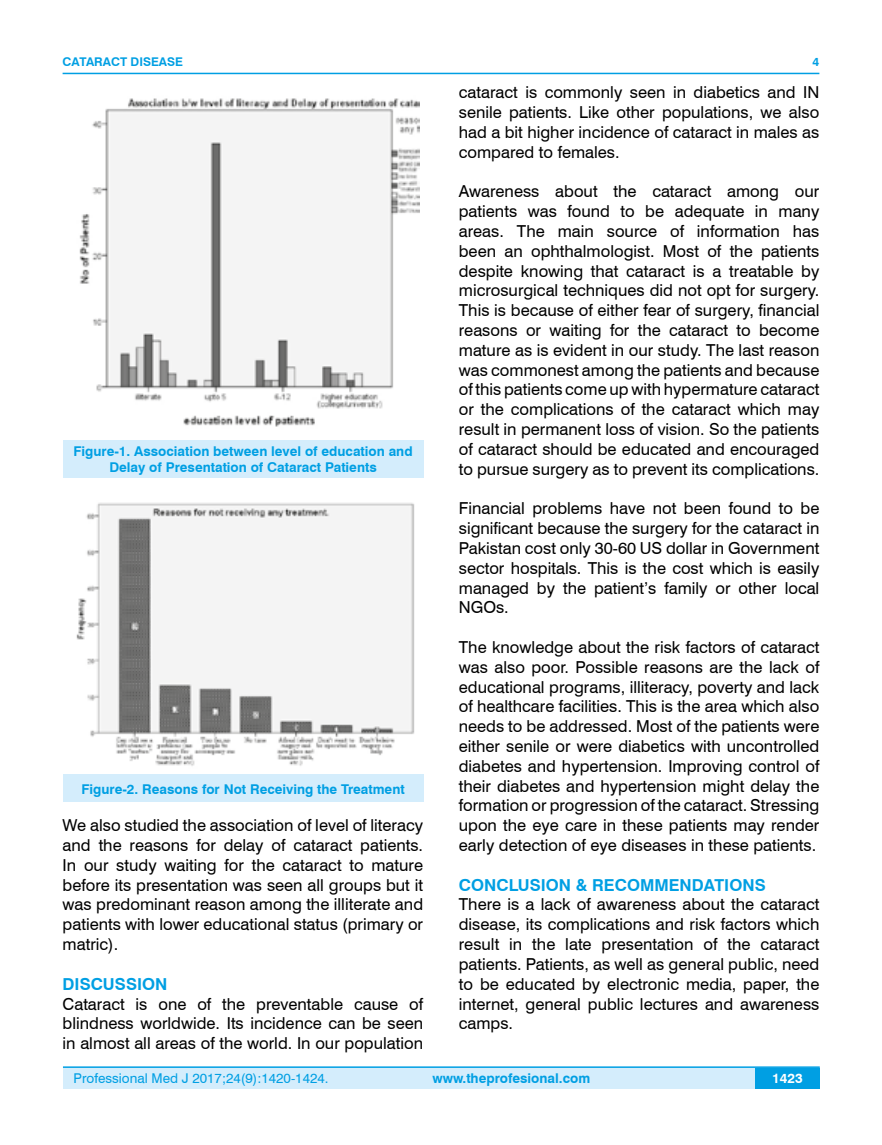
<style>
.page{position:relative;width:882px;height:1145px;background:#fff}
.page>*{position:absolute;margin:0;border:0;box-sizing:border-box;transform-origin:0 0}
.t1{font:16.5px/19.8px "Swiss 721 BT";color:#000;text-align:justify}
.t2{font:700 16.5px "Swiss 721 BT";color:#009fe3}
.t3{font:700 13.5px/16.2px "Swiss 721 BT";color:#009fe3;text-align:center}
.t4{font:13.5px "Swiss 721 BT";color:#009fe3}
.t5{font:700 13.5px "Swiss 721 BT";color:#fff}
.t6{font:700 12px "Swiss 721 BT";color:#009fe3}
</style>
<div class="page">
<div style="left:63px;top:1067px;width:756px;height:21px;background:#d4edfc"></div>
<hr style="left:63px;top:1066px;width:756px;height:2px;background:#009fe3">
<div style="left:754px;top:1068px;width:65px;height:20px;background:#009fe3"></div>
<hr style="left:63px;top:73px;width:756px;height:1px;background:#009fe3">
<img style="left:79px;top:98px;width:340px;height:329px">
<div style="left:63px;top:440px;width:360px;height:38px;background:#d4edfc"></div>
<img style="left:63px;top:503px;width:356px;height:272px">
<div style="left:63px;top:775px;width:360px;height:27px;background:#d4edfc"></div>
<p class="t6" style="left:63px;top:53px;width:122px">CATARACT DISEASE</p>
<p class="t3" style="left:73px;top:442px;width:340px">Figure-1. Association between level of education and<br>Delay of Presentation of Cataract Patients</p>
<p class="t3" style="left:81px;top:780px;width:324px">Figure-2. Reasons for Not Receiving the Treatment</p>
<p class="t1" style="left:63px;top:815px;width:362px">We also studied the association of level of literacy and the reasons for delay of cataract patients.<br>In our study waiting for the cataract to mature before its presentation was seen all groups but it was predominant reason among the illiterate and patients with lower educational status (primary or matric).</p>
<p class="t2" style="left:63px;top:972px;width:106px">DISCUSSION</p>
<p class="t1" style="left:63px;top:993px;width:362px">Cataract is one of the preventable cause of blindness worldwide. Its incidence can be seen in almost all areas of the world. In our population</p>
<p class="t6" style="left:812px;top:53px;width:8px">4</p>
<p class="t1" style="left:458px;top:82px;width:362px">cataract is commonly seen in diabetics and IN senile patients. Like other populations, we also had a bit higher incidence of cataract in males as compared to females.</p>
<p class="t1" style="left:458px;top:181px;width:362px">Awareness about the cataract among our patients was found to be adequate in many areas. The main source of information has been an ophthalmologist. Most of the patients despite knowing that cataract is a treatable by microsurgical techniques did not opt for surgery.<br>This is because of either fear of surgery, financial reasons or waiting for the cataract to become mature as is evident in our study. The last reason was commonest among the patients and because of this patients come up with hypermature cataract or the complications of the cataract which may result in permanent loss of vision. So the patients of cataract should be educated and encouraged to pursue surgery as to prevent its complications.</p>
<p class="t1" style="left:458px;top:498px;width:362px">Financial problems have not been found to be significant because the surgery for the cataract in Pakistan cost only 30-60 US dollar in Government sector hospitals. This is the cost which is easily managed by the patient’s family or other local NGOs.</p>
<p class="t1" style="left:458px;top:636px;width:362px">The knowledge about the risk factors of cataract was also poor. Possible reasons are the lack of educational programs, illiteracy, poverty and lack of healthcare facilities. This is the area which also needs to be addressed. Most of the patients were either senile or were diabetics with uncontrolled diabetes and hypertension. Improving control of their diabetes and hypertension might delay the formation or progression of the cataract. Stressing upon the eye care in these patients may render early detection of eye diseases in these patients.</p>
<p class="t2" style="left:458px;top:873px;width:308px">CONCLUSION &amp; RECOMMENDATIONS</p>
<p class="t1" style="left:458px;top:894px;width:362px">There is a lack of awareness about the cataract disease, its complications and risk factors which result in the late presentation of the cataract patients. Patients, as well as general public, need to be educated by electronic media, paper, the internet, general public lectures and awareness camps.</p>
<p class="t4" style="left:74px;top:1069px;width:256px">Professional Med J 2017;24(9):1420-1424.</p>
<p class="t3" style="left:432px;top:1069px;width:159px">www.theprofesional.com</p>
<p class="t5" style="left:771px;top:1069px;width:32px">1423</p>
</div>
